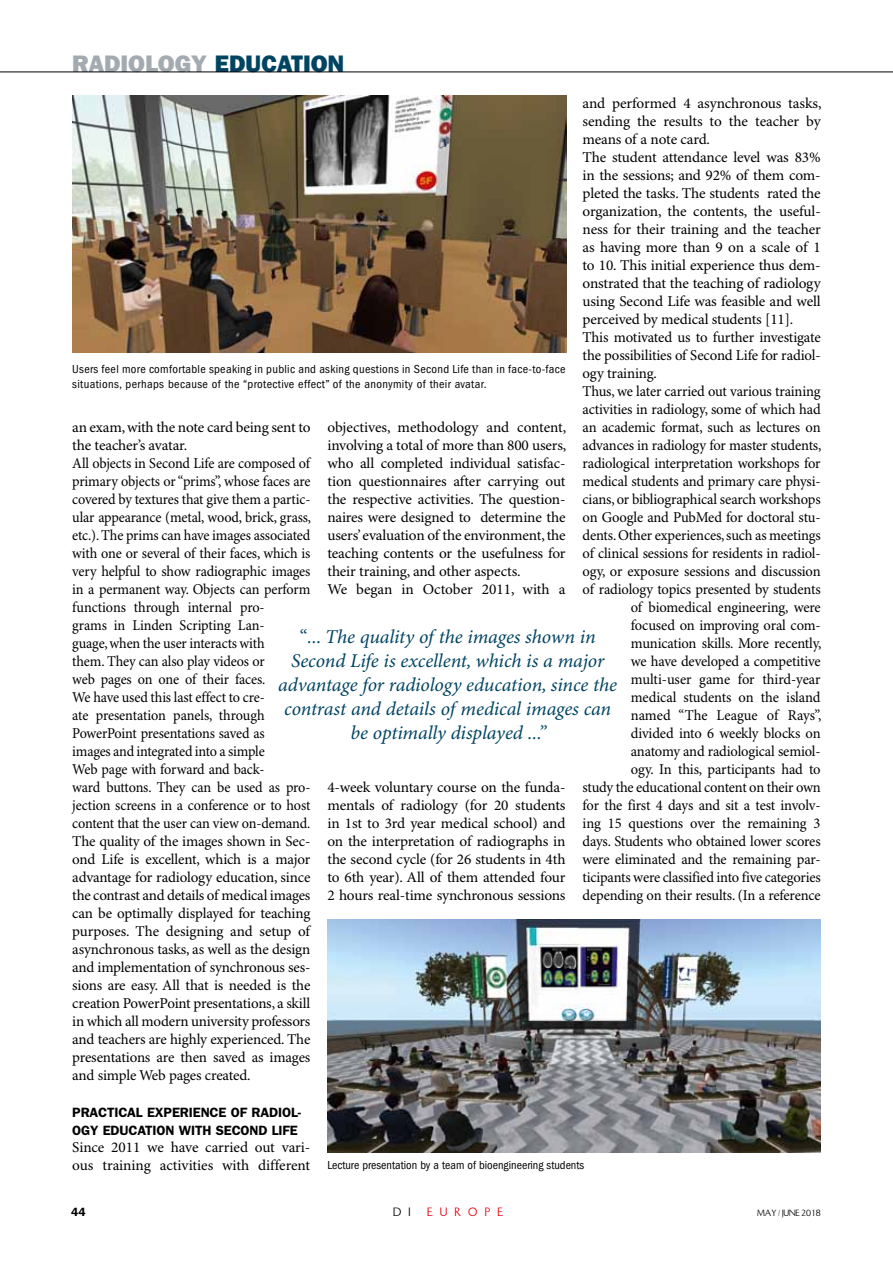
<style>
.page{position:relative;width:893px;height:1263px;background:#fff}
.page>*{position:absolute;margin:0;border:0;box-sizing:border-box;transform-origin:0 0}
.t1{font:24px "ITC Franklin Gothic Std Hvy";color:#a3abb1}
.t2{font:italic 19.5px/24px "Minion Pro";letter-spacing:-.005em;color:#004462;text-align:center}
.t3{font:15px/18px "Minion Pro";letter-spacing:-.01em;color:#000}
.t4{font:600 13.5px/18px "ITC Franklin Gothic Std";letter-spacing:-.01em;color:#000}
.t5{font:condensed 12px/15px "ITC Franklin Gothic Std";letter-spacing:.025em;color:#000}
.t6{font:condensed 12px "ITC Franklin Gothic Std";color:#000}
.t7{font:12px "OPTI Susan";letter-spacing:.6em;color:#e3000f}
.t8{font:600 12px "ITC Franklin Gothic Std";color:#000}
.t9{font:12px "OPTI Susan";color:#000}
.t10{font:9px "OPTI Susan";color:#000}
.s1{color:#004462}
.s2{font-style:normal}
</style>
<div class="page">
<hr style="left:0;top:72px;width:893px;height:1px;background:#000">
<img style="left:72px;top:96px;width:494px;height:256px">
<img style="left:327px;top:919px;width:494px;height:233px">
<h1 class="t1" style="left:72px;top:50px;width:233px">RADIO LOGY <span class="s1">EDUCATION</span></h1>
<p class="t3" style="left:583px;top:95px;width:240px">and performed 4 asynchronous tasks,</p>
<p class="t3" style="left:583px;top:113px;width:240px">sending the results to the teacher by</p>
<p class="t3" style="left:583px;top:131px;width:129px">means of a note card.</p>
<p class="t3" style="left:583px;top:149px;width:240px">The student attendance level was 83%</p>
<p class="t3" style="left:583px;top:167px;width:240px">in the sessions; and 92% of them com-</p>
<p class="t3" style="left:583px;top:185px;width:240px">pleted the tasks. The students rated the</p>
<p class="t3" style="left:583px;top:203px;width:240px">organization, the contents, the useful-</p>
<p class="t3" style="left:583px;top:221px;width:240px">ness for their training and the teacher</p>
<p class="t3" style="left:583px;top:239px;width:240px">as having more than 9 on a scale of 1</p>
<p class="t3" style="left:583px;top:257px;width:240px">to 10. This initial experience thus dem-</p>
<p class="t3" style="left:583px;top:275px;width:240px">onstrated that the teaching of radiology</p>
<p class="t3" style="left:583px;top:293px;width:240px">using Second Life was feasible and well</p>
<p class="t3" style="left:583px;top:311px;width:212px">perceived by medical students [11].</p>
<p class="t3" style="left:583px;top:329px;width:240px">This motivated us to further investigate</p>
<p class="t3" style="left:583px;top:347px;width:240px">the possibilities of Second Life for radiol-</p>
<p class="t3" style="left:583px;top:365px;width:76px">ogy training.</p>
<p class="t3" style="left:583px;top:383px;width:240px">Thus, we later carried out various training</p>
<p class="t3" style="left:583px;top:401px;width:240px">activities in radiology, some of which had</p>
<p class="t3" style="left:583px;top:419px;width:240px">an academic format, such as lectures on</p>
<p class="t3" style="left:583px;top:437px;width:240px">advances in radiology for master students,</p>
<p class="t3" style="left:583px;top:455px;width:240px">radiological interpretation workshops for</p>
<p class="t3" style="left:583px;top:473px;width:240px">medical students and primary care physi-</p>
<p class="t3" style="left:583px;top:491px;width:240px">cians, or bibliographical search workshops</p>
<p class="t3" style="left:583px;top:509px;width:240px">on Google and PubMed for doctoral stu-</p>
<p class="t3" style="left:583px;top:527px;width:240px">dents. Other experiences, such as meetings</p>
<p class="t3" style="left:583px;top:545px;width:240px">of clinical sessions for residents in radiol-</p>
<p class="t3" style="left:583px;top:563px;width:240px">ogy, or exposure sessions and discussion</p>
<p class="t3" style="left:583px;top:581px;width:240px">of radiology topics presented by students</p>
<p class="t3" style="left:631px;top:599px;width:191px">of biomedical engineering, were</p>
<p class="t3" style="left:631px;top:617px;width:191px">focused on improving oral com-</p>
<p class="t3" style="left:631px;top:635px;width:192px">munication skills. More recently,</p>
<p class="t3" style="left:631px;top:653px;width:191px">we have developed a competitive</p>
<p class="t3" style="left:631px;top:671px;width:191px">multi-user game for third-year</p>
<p class="t3" style="left:631px;top:689px;width:191px">medical students on the island</p>
<p class="t3" style="left:631px;top:707px;width:192px">named “The League of Rays”,</p>
<p class="t3" style="left:631px;top:725px;width:191px">divided into 6 weekly blocks on</p>
<p class="t3" style="left:631px;top:743px;width:191px">anatomy and radiological semiol-</p>
<p class="t3" style="left:631px;top:761px;width:191px">ogy. In this, participants had to</p>
<p class="t3" style="left:583px;top:779px;width:240px">study the educational content on their own</p>
<p class="t3" style="left:583px;top:797px;width:240px">for the first 4 days and sit a test involv-</p>
<p class="t3" style="left:583px;top:815px;width:240px">ing 15 questions over the remaining 3</p>
<p class="t3" style="left:583px;top:833px;width:240px">days. Students who obtained lower scores</p>
<p class="t3" style="left:583px;top:851px;width:240px">were eliminated and the remaining par-</p>
<p class="t3" style="left:583px;top:869px;width:240px">ticipants were classified into five categories</p>
<p class="t3" style="left:583px;top:887px;width:240px">depending on their results. (In a reference</p>
<p class="t5" style="left:72px;top:362px;width:495px">Users feel more comfortable speaking in public and asking questions in Second Life than in face-to-face situations, perhaps because of the “protective effect” of the anonymity of their avatar.</p>
<p class="t3" style="left:72px;top:419px;width:240px">an exam, with the note card being sent to the teacher’s avatar.<br>All objects in Second Life are composed of primary objects or “prims”, whose faces are covered by textures that give them a partic&shy;ular appearance (metal, wood, brick, grass, etc.). The prims can have images associated with one or several of their faces, which is very helpful to show radiographic images in a permanent way. Objects can perform functions through internal pro-<br>grams in Linden Scripting Lan-<br>guage, when the user interacts with<br>them. They can also play videos or<br>web pages on one of their faces.<br>We have used this last effect to cre-<br>ate presentation panels, through PowerPoint presentations saved as<br>images and integrated into a simple<br>Web page with forward and back-<br>ward buttons. They can be used as pro&shy;jection screens in a conference or to host content that the user can view on-demand.<br>The quality of the images shown in Sec&shy;ond Life is excellent, which is a major advantage for radiology education, since the contrast and details of medical images can be optimally displayed for teaching purposes. The designing and setup of asynchronous tasks, as well as the design and implementation of synchronous ses&shy;sions are easy. All that is needed is the creation PowerPoint presentations, a skill in which all modern university professors and teachers are highly experienced. The presentations are then saved as images and simple Web pages created.</p>
<p class="t4" style="left:72px;top:1103px;width:230px">PRACTICAL EXPERIENCE OF RADIOL-<br>OGY EDUCATION WITH SECOND LIFE</p>
<p class="t3" style="left:72px;top:1139px;width:240px">Since 2011 we have carried out vari&shy;ous training activities with different</p>
<p class="t3" style="left:327px;top:419px;width:240px">objectives, methodology and content, involving a total of more than 800 users, who all completed individual satisfac&shy;tion questionnaires after carrying out the respective activities. The question&shy;naires were designed to determine the users’ evaluation of the environment, the teaching contents or the usefulness for their training, and other aspects.<br>We began in October 2011, with a</p>
<h2 class="t2" style="left:278px;top:626px;width:340px"><span class="s2">“</span>... The quality of the images shown in Second Life is excellent, which is a major advantage for radiology education, since the contrast and details of medical images can be optimally displayed ...”</h2>
<p class="t3" style="left:327px;top:779px;width:240px;text-align:justify">4-week voluntary course on the funda&shy;mentals of radiology (for 20 students in 1st to 3rd year medical school) and on the interpretation of radiographs in the second cycle (for 26 students in 4th to 6th year). All of them attended four 2 hours real-time synchronous sessions</p>
<p class="t6" style="left:327px;top:1159px;width:258px">Lecture presentation by a team of bioengineering students</p>
<p class="t8" style="left:71px;top:1205px;width:16px">44</p>
<p class="t9" style="left:393px;top:1205px;width:19px">D I</p>
<p class="t7" style="left:427px;top:1205px;width:77px">EUROPE</p>
<p class="t10" style="left:757px;top:1208px;width:65px">MAY / JUNE 2018</p>
</div>
